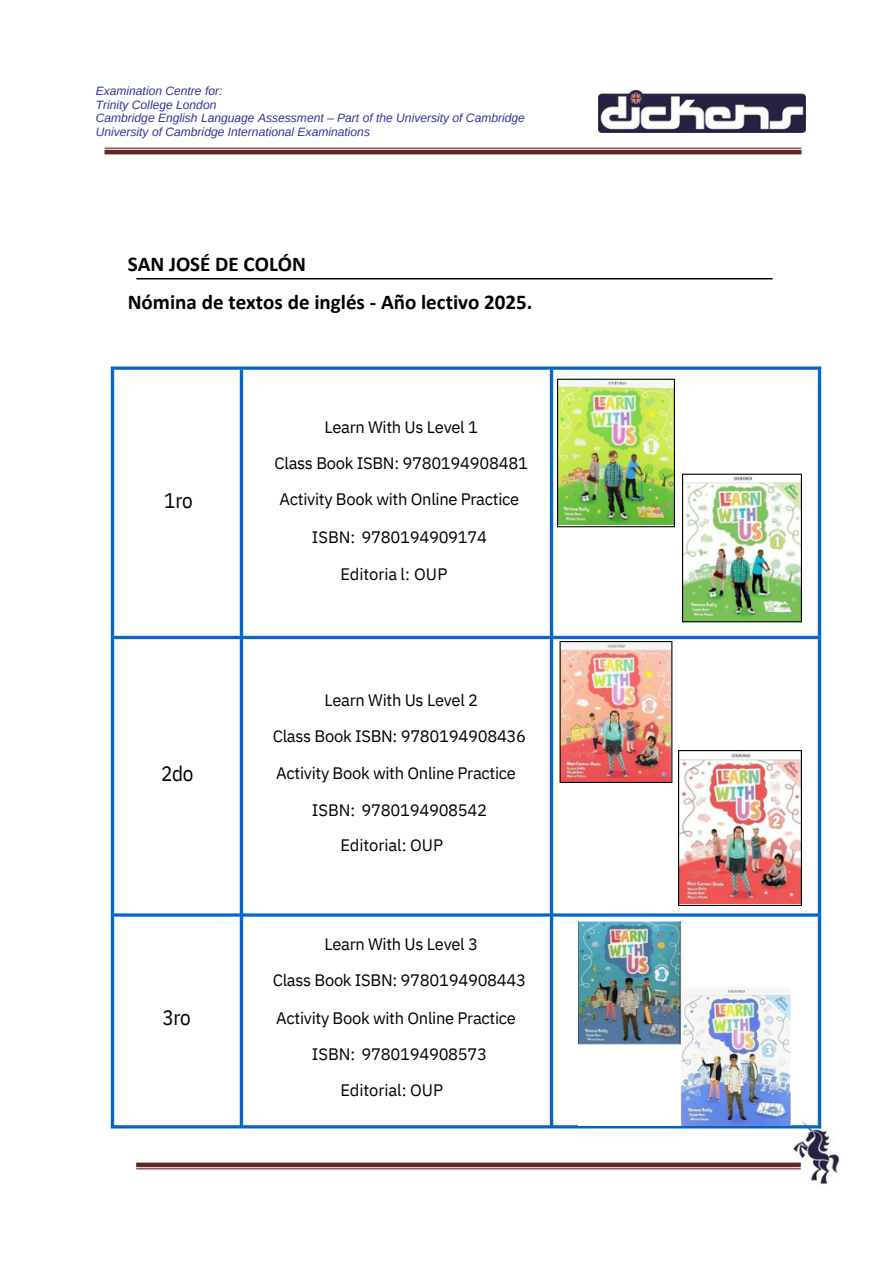
<style>
.page{position:relative;width:894px;height:1264px;background:#fff}
.page>*{position:absolute;margin:0;border:0;box-sizing:border-box;transform-origin:0 0}
.t1{font:700 21px/38.2px "Calibri";color:#000}
.t2{font:21px "IBM Plex Sans Cond";letter-spacing:-.015em;color:#000}
.t3{font:16.5px/36px "IBM Plex Sans";letter-spacing:-.02em;color:#000;text-align:center}
.t4{font:italic 12px/13.5px "Arimo";color:#339}
</style>
<div class="page">
<img style="left:793px;top:1135px;width:45px;height:49px">
<img style="left:104px;top:147px;width:698px;height:8px">
<img style="left:136px;top:1155px;width:682px;height:21px">
<img style="left:110px;top:366px;width:717px;height:769px">
<img style="left:598px;top:90px;width:207px;height:43px">
<img style="left:136px;top:278px;width:637px;height:1px">
<img style="left:557px;top:378px;width:117px;height:149px">
<img style="left:682px;top:473px;width:119px;height:149px">
<img style="left:678px;top:750px;width:123px;height:155px">
<img style="left:559px;top:641px;width:113px;height:141px">
<img style="left:578px;top:921px;width:212px;height:203px">
<p class="t4" style="left:96px;top:84px;width:430px">Examination Centre for:<br>Trinity College London<br>Cambridge English Language Assessment – Part of the University of Cambridge University of Cambridge International Examinations</p>
<p class="t1" style="left:128px;top:247px;width:406px">SAN JOSÉ DE COLÓN<br>Nómina de textos de inglés - Año lectivo 2025.</p>
<p class="t2" style="left:164px;top:486px;width:30px">1ro</p>
<p class="t2" style="left:161px;top:759px;width:34px">2do</p>
<h1 class="t2" style="left:162px;top:1003px;width:30px">3ro</h1>
<p class="t3" style="left:274px;top:408px;width:255px">Learn With Us Level 1<br>Class Book ISBN: 9780194908481<br>Activity Book with Online Practice</p>
<h4 class="t3" style="left:312px;top:519px;width:177px">ISBN: 9780194909174</h4>
<h3 class="t3" style="left:340px;top:555px;width:108px">Editoria l: OUP</h3>
<h4 class="t3" style="left:273px;top:681px;width:255px">Learn With Us Level 2<br>Class Book ISBN: 9780194908436</h4>
<h4 class="t3" style="left:276px;top:755px;width:241px">Activity Book with Online Practice</h4>
<p class="t3" style="left:312px;top:792px;width:177px">ISBN: 9780194908542</p>
<h2 class="t3" style="left:340px;top:827px;width:104px">Editorial: OUP</h2>
<p class="t3" style="left:272px;top:925px;width:255px">Learn With Us Level 3<br>Class Book ISBN: 9780194908443</p>
<h4 class="t3" style="left:276px;top:999px;width:241px">Activity Book with Online Practice</h4>
<h2 class="t3" style="left:312px;top:1036px;width:177px">ISBN: 9780194908573</h2>
<h2 class="t3" style="left:340px;top:1071px;width:104px">Editorial: OUP</h2>
</div>
